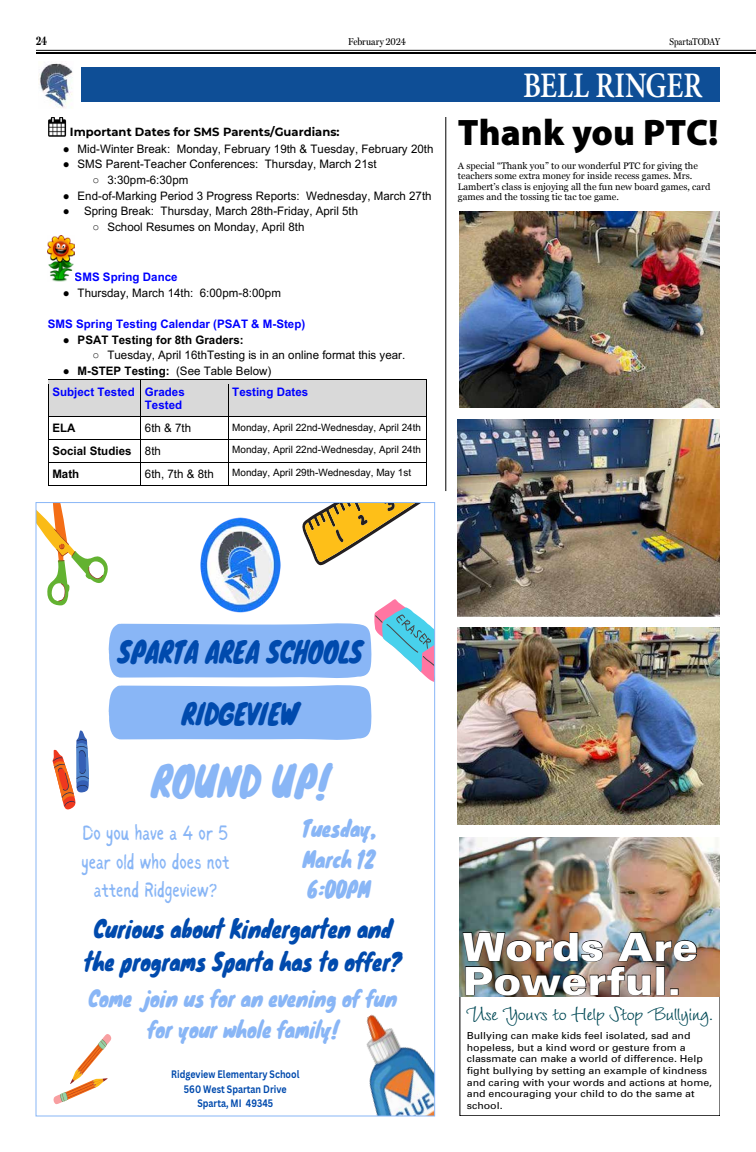
<style>
.page{position:relative;width:756px;height:1152px;background:#fff}
.page>*{position:absolute;margin:0;border:0;box-sizing:border-box;transform-origin:0 0}
.t1{font:41.4px "Knewave";color:#89b6f6;scale:.84 1}
.t2{font:900 38.8px/33.9px "Univers";color:#fff;scale:1.09 1}
.t3{font:900 37px "Myriad Pro";letter-spacing:.005em;color:#000}
.t4{font:600 36px "Minion Pro";color:#fff;scale:.81 1}
.t5{font:28.4px/61.8px "Knewave";color:#004aad;text-align:center;scale:.84 1}
.t6{font:28.1px "Wiesbaden Swing";letter-spacing:-.025em;color:#004955;scale:1.09 1}
.t7{font:23.9px/33.1px "Knewave";color:#004aad;text-align:center;scale:.84 1}
.t8{font:22.1px/30.8px "Knewave";color:#89b6f6;text-align:center;scale:.84 1}
.t9{font:21.9px/30.1px "Knewave";color:#89b6f6;text-align:justify;scale:.84 1}
.t10{font:20.8px/28.6px "Sigher";color:#89b6f6;text-align:center;scale:.84 1}
.t11{font:700 12px "Miller Headline";color:#000;scale:.89 1}
.t12{font:11.8px "Arial";letter-spacing:.005em;color:#000}
.t13{font:700 11.8px/20.6px "Arial";letter-spacing:.005em;color:#00f}
.t14{font:700 11.8px "Arial";letter-spacing:.005em;color:#000}
.t15{font:700 11.8px "Montserrat";letter-spacing:.005em;color:#000}
.t16{font:700 10.5px/14.5px "Canva Sans";color:#004aad;text-align:center;scale:.84 1}
.t17{font:10.1px "Arial";color:#000}
.t18{font:10px "Miller Headline";letter-spacing:.005em;color:#000}
.t19{font:10px "Miller Headline";letter-spacing:.005em;color:#000;scale:.89 1}
.t20{font:9.7px/11.6px "Univers";color:#000;scale:1.09 1}
.t21{font:9.4px/10.5px "Georgia";color:#000}
.s1{font-family:"Times New Roman"}
.s2{font-weight:400}
.s3{font-weight:400;color:#000}
.s4{color:#000}
</style>
<div class="page">
<hr style="left:36px;top:50px;width:720px;height:1px;background:#000">
<hr style="left:36px;top:52px;width:720px;height:2px;background:#000">
<div style="left:81px;top:68px;width:639px;height:34px;background:#0e4e96"></div>
<img style="left:38px;top:63px;width:35px;height:45px">
<div style="left:49px;top:380px;width:91px;height:36px;background:#d9d9d9"></div>
<div style="left:141px;top:380px;width:87px;height:36px;background:#d9d9d9"></div>
<div style="left:229px;top:380px;width:197px;height:36px;background:#d9d9d9"></div>
<hr style="left:49px;top:379px;width:91px;height:1px;background:#000">
<hr style="left:141px;top:379px;width:87px;height:1px;background:#000">
<hr style="left:229px;top:379px;width:197px;height:1px;background:#000">
<hr style="left:48px;top:385px;width:1px;height:31px;background:#000">
<hr style="left:140px;top:385px;width:1px;height:31px;background:#000">
<hr style="left:228px;top:385px;width:1px;height:31px;background:#000">
<hr style="left:426px;top:385px;width:1px;height:31px;background:#000">
<hr style="left:49px;top:416px;width:91px;height:1px;background:#000">
<hr style="left:141px;top:416px;width:87px;height:1px;background:#000">
<hr style="left:229px;top:416px;width:197px;height:1px;background:#000">
<hr style="left:49px;top:439px;width:91px;height:1px;background:#000">
<hr style="left:141px;top:439px;width:87px;height:1px;background:#000">
<hr style="left:229px;top:439px;width:197px;height:1px;background:#000">
<hr style="left:49px;top:462px;width:91px;height:1px;background:#000">
<hr style="left:141px;top:462px;width:87px;height:1px;background:#000">
<hr style="left:229px;top:462px;width:197px;height:1px;background:#000">
<svg style="left:48px;top:416px;width:1px;height:70px"></svg>
<hr style="left:49px;top:485px;width:91px;height:1px;background:#000">
<svg style="left:140px;top:416px;width:1px;height:70px"></svg>
<hr style="left:141px;top:485px;width:87px;height:1px;background:#000">
<svg style="left:228px;top:416px;width:1px;height:70px"></svg>
<hr style="left:229px;top:485px;width:197px;height:1px;background:#000">
<svg style="left:426px;top:416px;width:1px;height:70px"></svg>
<img style="left:48px;top:117px;width:19px;height:19px">
<img style="left:48px;top:235px;width:27px;height:46px">
<img style="left:459px;top:212px;width:261px;height:196px">
<img style="left:458px;top:419px;width:262px;height:197px">
<img style="left:458px;top:627px;width:262px;height:197px">
<hr style="left:446px;top:117px;width:1px;height:374px;background:#000">
<img style="left:366px;top:1014px;width:67px;height:100px">
<svg style="left:53px;top:1034px;width:59px;height:70px"></svg>
<svg style="left:38px;top:504px;width:395px;height:305px"></svg>
<img style="left:459px;top:837px;width:261px;height:159px">
<img style="left:462px;top:932px;width:236px;height:64px">
<div style="left:656px;top:966px;width:9px;height:29px;border:1px solid #000"></div>
<div style="left:670px;top:988px;width:9px;height:7px;border:1px solid #000"></div>
<p class="t11" style="left:36px;top:34px;width:14px">24</p>
<p class="t18" style="left:348px;top:36px;width:59px">February 2024</p>
<p class="t19" style="left:669px;top:36px;width:58px">SpartaTODAY</p>
<h3 class="t4" style="left:523px;top:60px;width:223px">BELL RINGER</h3>
<p class="t15" style="left:70px;top:124px;width:271px">Important Dates for SMS Parents/Guardians:</p>
<p class="t12" style="left:63px;top:140px;width:372px"><span class="s1">●</span> Mid-Winter Break: Monday, February 19th &amp; Tuesday, February 20th</p>
<p class="t12" style="left:63px;top:156px;width:316px">● SMS Parent-Teacher Conferences: Thursday, March 21st</p>
<p class="t12" style="left:92px;top:172px;width:97px">○ 3:30pm-6:30pm</p>
<p class="t12" style="left:63px;top:187px;width:371px">● End-of-Marking Period 3 Progress Reports: Wednesday, March 27th</p>
<p class="t12" style="left:63px;top:203px;width:297px">● Spring Break: Thursday, March 28th-Friday, April 5th</p>
<p class="t12" style="left:92px;top:218px;width:213px">○ School Resumes on Monday, April 8th</p>
<p class="t13" style="left:75px;top:267px;width:105px">SMS Spring Dance</p>
<p class="t12" style="left:63px;top:285px;width:220px">● Thursday, March 14th: 6:00pm-8:00pm</p>
<p class="t13" style="left:48px;top:314px;width:259px">SMS Spring Testing Calendar (PSAT &amp; M-Step)</p>
<p class="t14" style="left:63px;top:331px;width:183px"><span class="s2">●</span> PSAT Testing for 8th Graders:</p>
<p class="t12" style="left:93px;top:347px;width:314px">○ Tuesday, April 16thTesting is in an online format this year.</p>
<p class="t13" style="left:52px;top:361px;width:220px;text-indent:10px"><span class="s3">●</span> <span class="s4">M-STEP Testing:</span> <span class="s3">(See Table Below)<br></span>Subject Tested Grades</p>
<p class="t13" style="left:145px;top:395px;width:39px">Tested</p>
<h3 class="t3" style="left:458px;top:108px;width:262px">Thank you PTC!</h3>
<p class="t21" style="left:458px;top:160px;width:254px">A special “Thank you” to our wonderful PTC for giving the teachers some extra money for inside recess games. Mrs.<br>Lambert’s class is enjoying all the fun new board games, card games and the tossing tic tac toe game.</p>
<p class="t13" style="left:232px;top:381px;width:77px">Testing Dates</p>
<p class="t14" style="left:52px;top:420px;width:25px">ELA</p>
<p class="t12" style="left:145px;top:420px;width:48px">6th &amp; 7th</p>
<p class="t17" style="left:232px;top:420px;width:190px">Monday, April 22nd-Wednesday, April 24th</p>
<p class="t14" style="left:52px;top:443px;width:110px">Social Studies <span class="s2">8th</span></p>
<p class="t17" style="left:232px;top:443px;width:190px">Monday, April 22nd-Wednesday, April 24th</p>
<p class="t14" style="left:52px;top:465px;width:28px">Math</p>
<p class="t12" style="left:145px;top:466px;width:70px">6th, 7th &amp; 8th</p>
<p class="t17" style="left:232px;top:466px;width:180px">Monday, April 29th-Wednesday, May 1st</p>
<h3 class="t5" style="left:118px;top:620px;width:293px">SPARTA AREA SCHOOLS<br>RIDGEVIEW</h3>
<h1 class="t1" style="left:151px;top:749px;width:213px">ROUND UP!</h1>
<h3 class="t10" style="left:82px;top:818px;width:178px">Do you have a 4 or 5 year old who does not attend Ridgeview?</h3>
<h3 class="t9" style="left:302px;top:813px;width:90px">Tuesday, March 12<br>6:00PM</h3>
<h3 class="t7" style="left:84px;top:911px;width:380px">Curious about Kindergarten and the programs Sparta has to offer?</h3>
<h3 class="t8" style="left:89px;top:982px;width:369px">Come join us for an evening of fun for your whole family!</h3>
<p class="t16" style="left:171px;top:1067px;width:154px">Ridgeview Elementary School<br>560 West Spartan Drive<br>Sparta, MI 49345</p>
<h2 class="t2" style="left:463px;top:930px;width:217px">Words Are<br>Powerful.</h2>
<h3 class="t6" style="left:466px;top:998px;width:229px">Use Yours to Help Stop Bullying.</h3>
<p class="t20" style="left:467px;top:1030px;width:227px">Bullying can make kids feel isolated, sad and hopeless, but a kind word or gesture from a classmate can make a world of difference. Help fight bullying by setting an example of kindness and caring with your words and actions at home, and encouraging your child to do the same at school.</p>
</div>
